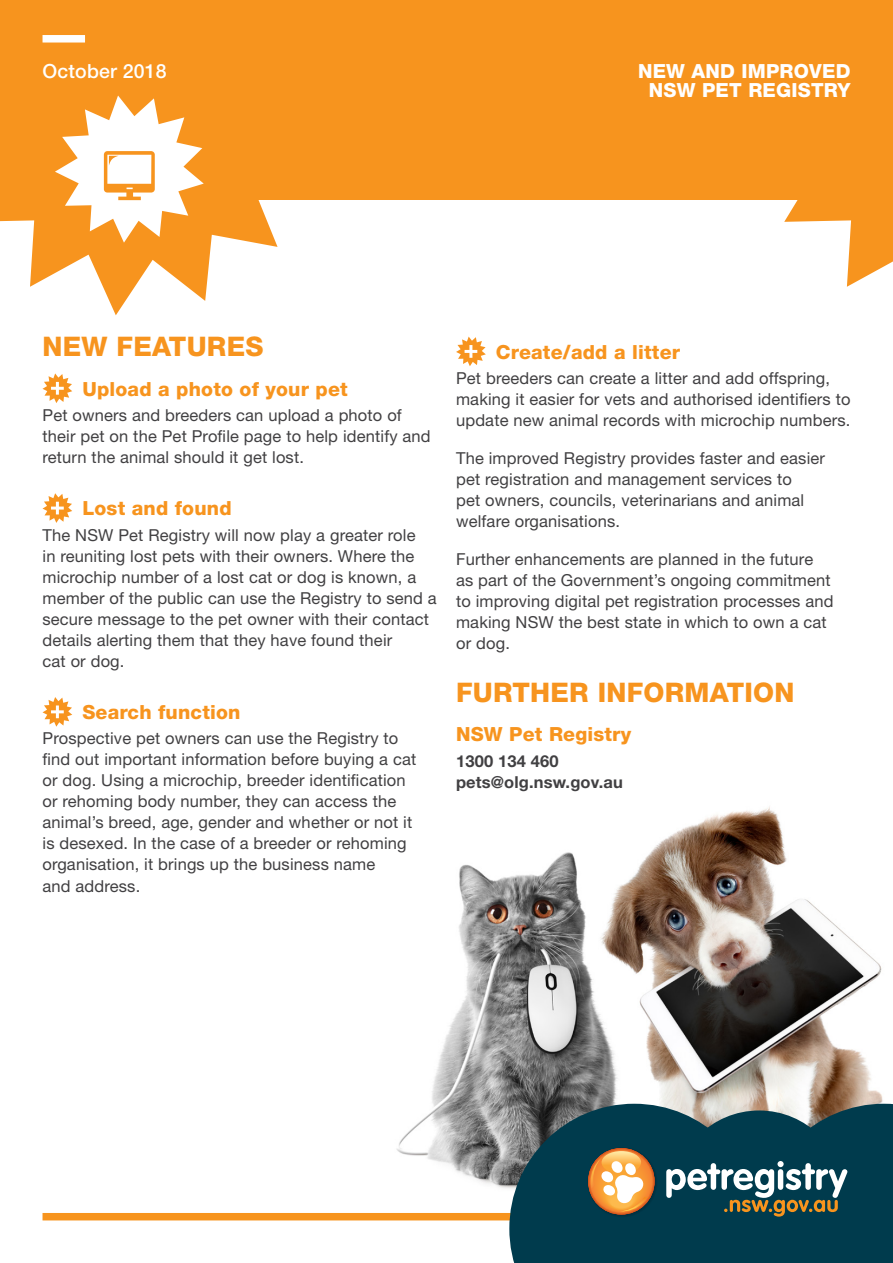
<style>
.page{position:relative;width:893px;height:1263px;background:#fff}
.page>*{position:absolute;margin:0;border:0;box-sizing:border-box;transform-origin:0 0}
.t1{font:800 27px "Helvetica Neue LT Std";letter-spacing:.01em;color:#f7941e}
.t2{font:800 19.5px "Helvetica Neue LT Std";letter-spacing:.01em;color:#f7941e}
.t3{font:800 19.5px/19.5px "Helvetica Neue LT Std";letter-spacing:.01em;color:#fff;text-align:center}
.t4{font:500 19.5px "Helvetica Neue LT Std";letter-spacing:.01em;color:#fff}
.t5{font:16.5px/21px "Helvetica Neue LT Std";letter-spacing:.01em;color:#414042}
.t6{font:700 16.5px/21px "Helvetica Neue LT Std";letter-spacing:.01em;color:#414042}
</style>
<div class="page">
<img style="left:357px;top:806px;width:534px;height:415px">
<div style="left:43px;top:1213px;width:807px;height:7px;background:#f7941e"></div>
<div style="left:0;top:0;width:893px;height:200px;background:#f7941e"></div>
<svg style="left:0;top:35px;width:278px;height:280px"></svg>
<svg style="left:784px;top:200px;width:109px;height:87px"></svg>
<svg style="left:509px;top:1104px;width:384px;height:159px"></svg>
<svg style="left:43px;top:373px;width:29px;height:30px"></svg>
<svg style="left:43px;top:493px;width:29px;height:30px"></svg>
<svg style="left:43px;top:697px;width:29px;height:30px"></svg>
<svg style="left:456px;top:337px;width:30px;height:29px"></svg>
<svg style="left:55px;top:96px;width:149px;height:147px"></svg>
<div style="left:43px;top:35px;width:42px;height:8px;background:#fff"></div>
<p class="t4" style="left:43px;top:59px;width:126px">October 2018</p>
<p class="t3" style="left:638px;top:61px;width:214px">NEW AND IMPROVED<br>NSW PET REGISTRY</p>
<h1 class="t1" style="left:43px;top:330px;width:222px">NEW FEATURES</h1>
<p class="t2" style="left:82px;top:377px;width:267px">Upload a photo of your pet</p>
<p class="t5" style="left:43px;top:404px;width:390px">Pet owners and breeders can upload a photo of their pet on the Pet Profile page to help identify and return the animal should it get lost.</p>
<p class="t2" style="left:82px;top:497px;width:151px">Lost and found</p>
<p class="t5" style="left:43px;top:524px;width:396px">The NSW Pet Registry will now play a greater role<br>in reuniting lost pets with their owners. Where the microchip number of a lost cat or dog is known, a member of the public can use the Registry to send a secure message to the pet owner with their contact details alerting them that they have found their<br>cat or dog.</p>
<p class="t2" style="left:82px;top:701px;width:160px">Search function</p>
<p class="t5" style="left:43px;top:728px;width:375px">Prospective pet owners can use the Registry to find out important information before buying a cat or dog. Using a microchip, breeder identification or rehoming body number, they can access the animal’s breed, age, gender and whether or not it is desexed. In the case of a breeder or rehoming organisation, it brings up the business name<br>and address.</p>
<p class="t2" style="left:496px;top:340px;width:186px">Create/add a litter</p>
<p class="t5" style="left:456px;top:367px;width:396px">Pet breeders can create a litter and add offspring, making it easier for vets and authorised identifiers to update new animal records with microchip numbers.</p>
<p class="t5" style="left:456px;top:447px;width:370px">The improved Registry provides faster and easier pet registration and management services to<br>pet owners, councils, veterinarians and animal welfare organisations.</p>
<p class="t5" style="left:456px;top:548px;width:379px">Further enhancements are planned in the future as part of the Government’s ongoing commitment to improving digital pet registration processes and making NSW the best state in which to own a cat or dog.</p>
<h1 class="t1" style="left:456px;top:676px;width:340px">FURTHER INFORMATION</h1>
<p class="t2" style="left:456px;top:723px;width:177px">NSW Pet Registry</p>
<p class="t6" style="left:456px;top:750px;width:168px">1300 134 460 pets@olg.nsw.gov.au</p>
</div>
